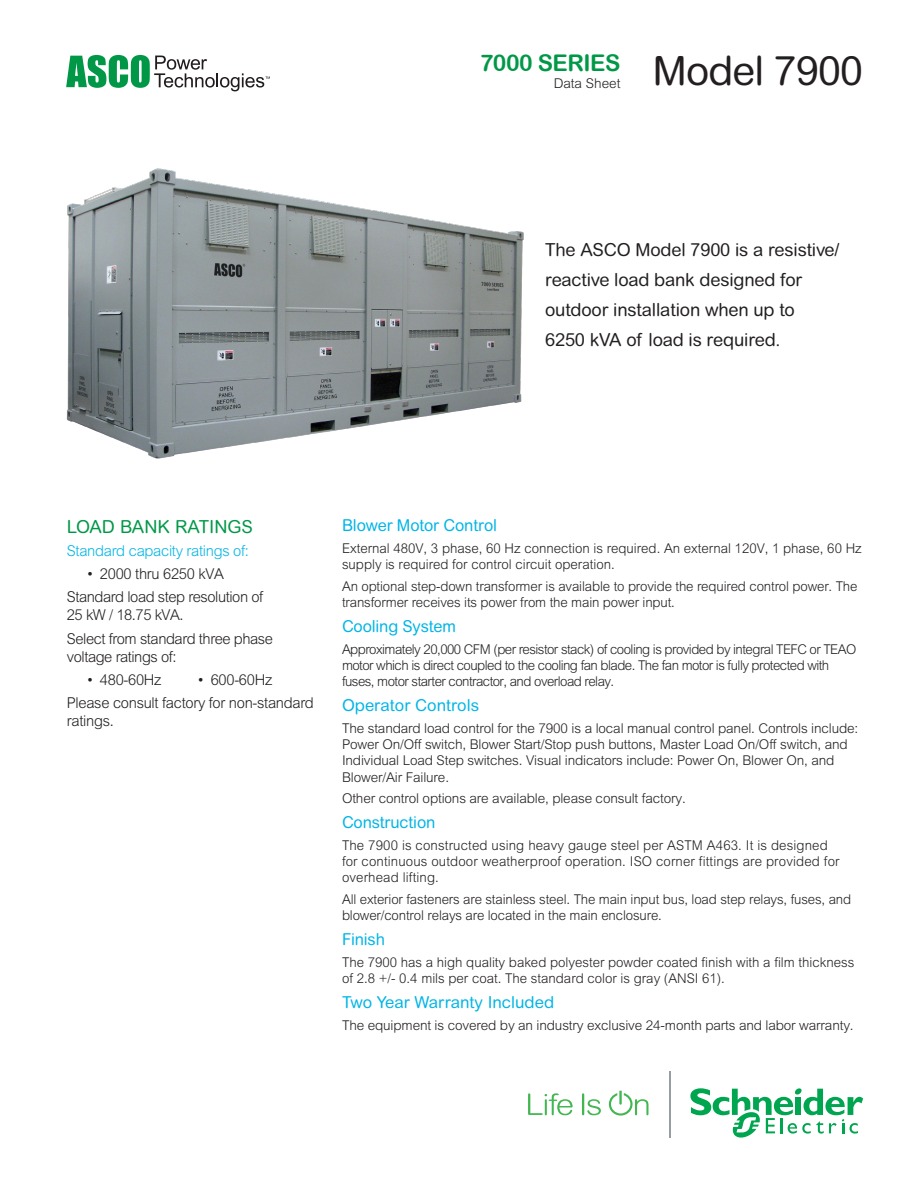
<style>
.page{position:relative;width:918px;height:1188px;background:#fff}
.page>*{position:absolute;margin:0;border:0;box-sizing:border-box;transform-origin:0 0}
.Data_sheet_2nd_SUBHE{font:40.5px "Arial Rounded MT Pro";letter-spacing:-.02em;color:#231f20}
.Data_sheet_2nd_SUBHE-2{font:22.95px "Arial Rounded MT Bold";letter-spacing:-.02em;color:#009847}
.Data_sheet_SUBHEAD{font:18px/30px "Arial Rounded MT Pro";letter-spacing:-.01em;color:#231f20}
.Data_sheet_2nd_SUBHE-3{font:18px "Arial Rounded MT Pro";color:#009847}
.Front_Page-Body-EB{font:16.5px "Arial Rounded MT Pro";letter-spacing:-.01em;color:#00b5e6}
.Back_Page-Body-EB{font:16.5px "Arial Rounded MT Pro";color:#00b5e6}
.Data_sheet_2nd_SUBHE-4{font:300 15px/18px "Arial MT Pro";letter-spacing:-.03em;color:#231f20}
.Back_Page-Body-EB-2{font:300 15px/18px "Arial MT Pro";letter-spacing:-.02em;color:#231f20}
.Data_sheet_2nd_SUBHE-5{font:300 15px "Arial MT Pro";letter-spacing:-.02em;color:#00b5e6}
.Front_Page-Body-EB-2{font:300 13.5px/16.2px "Arial MT Pro";letter-spacing:-.01em;color:#231f20}
.Back_Page-Body-EB-3{font:300 13.5px/16.2px "Arial MT Pro";letter-spacing:-.01em;color:#231f20}
.Front_Page-Body-EB-3{font:300 13.5px/16.2px "Arial MT Pro";letter-spacing:-.04em;color:#231f20}
.Front_Page-Body-EB-4{font:300 13.5px/16.2px "Arial MT Pro";letter-spacing:.01em;color:#231f20}
.Data_sheet_2nd_SUBHE-6{font:300 13.5px "Arial MT Pro";color:#231f20}
</style>
<div class="page">
<img style="left:66px;top:168px;width:458px;height:291px">
<svg style="left:528px;top:1093px;width:45px;height:22px"></svg>
<svg style="left:582px;top:1093px;width:19px;height:22px"></svg>
<svg style="left:609px;top:1091px;width:39px;height:25px"></svg>
<svg style="left:690px;top:1088px;width:173px;height:50px"></svg>
<hr style="left:669px;top:1071px;width:1px;height:67px;background:#959ea4">
<svg style="left:66px;top:55px;width:204px;height:36px"></svg>
<p class="Data_sheet_2nd_SUBHE-2" style="left:480px;top:50px;width:142px">7000 SERIES</p>
<p class="Data_sheet_2nd_SUBHE-6" style="left:554px;top:75px;width:68px">Data Sheet</p>
<p class="Data_sheet_2nd_SUBHE" style="left:653px;top:47px;width:212px">Model 7900</p>
<p class="Data_sheet_SUBHEAD" style="left:545px;top:236px;width:296px">The ASCO Model 7900 is a resistive/ reactive load bank designed for outdoor installation when up to<br>6250 kVA of load is required.</p>
<p class="Data_sheet_2nd_SUBHE-3" style="left:67px;top:516px;width:188px">LOAD BANK RATINGS</p>
<p class="Data_sheet_2nd_SUBHE-5" style="left:67px;top:541px;width:184px">Standard capacity ratings of:</p>
<p class="Data_sheet_2nd_SUBHE-4" style="left:86px;top:565px;width:139px">• 2000 thru 6250 kVA</p>
<p class="Data_sheet_2nd_SUBHE-4" style="left:67px;top:588px;width:198px">Standard load step resolution of<br>25 kW / 18.75 kVA.</p>
<p class="Data_sheet_2nd_SUBHE-4" style="left:67px;top:630px;width:208px">Select from standard three phase voltage ratings of:</p>
<p class="Data_sheet_2nd_SUBHE-4" style="left:86px;top:671px;width:77px">• 480-60Hz</p>
<p class="Data_sheet_2nd_SUBHE-4" style="left:197px;top:671px;width:77px">• 600-60Hz</p>
<p class="Back_Page-Body-EB-2" style="left:67px;top:694px;width:249px">Please consult factory for non-standard ratings.</p>
<p class="Front_Page-Body-EB" style="left:342px;top:516px;width:157px">Blower Motor Control</p>
<p class="Front_Page-Body-EB-2" style="left:342px;top:541px;width:521px">External 480V, 3 phase, 60 Hz connection is required. An external 120V, 1 phase, 60 Hz supply is required for control circuit operation.</p>
<p class="Front_Page-Body-EB-2" style="left:342px;top:578px;width:517px">An optional step-down transformer is available to provide the required control power. The transformer receives its power from the main power input.</p>
<p class="Front_Page-Body-EB" style="left:342px;top:617px;width:115px">Cooling System</p>
<p class="Front_Page-Body-EB-3" style="left:342px;top:641px;width:516px">Approximately 20,000 CFM (per resistor stack) of cooling is provided by integral TEFC or TEAO motor which is direct coupled to the cooling fan blade. The fan motor is fully protected with fuses, motor starter contractor, and overload relay.</p>
<p class="Back_Page-Body-EB" style="left:342px;top:696px;width:139px">Operator Controls</p>
<p class="Back_Page-Body-EB-3" style="left:342px;top:721px;width:518px">The standard load control for the 7900 is a local manual control panel. Controls include:<br>Power On/Off switch, Blower Start/Stop push buttons, Master Load On/Off switch, and Individual Load Step switches. Visual indicators include: Power On, Blower On, and Blower/Air Failure.</p>
<p class="Back_Page-Body-EB-3" style="left:342px;top:791px;width:345px">Other control options are available, please consult factory.</p>
<p class="Front_Page-Body-EB" style="left:342px;top:813px;width:95px">Construction</p>
<p class="Front_Page-Body-EB-4" style="left:342px;top:838px;width:499px">The 7900 is constructed using heavy gauge steel per ASTM A463. It is designed for continuous outdoor weatherproof operation. ISO corner fittings are provided for overhead lifting.</p>
<p class="Front_Page-Body-EB-2" style="left:342px;top:892px;width:511px">All exterior fasteners are stainless steel. The main input bus, load step relays, fuses, and blower/control relays are located in the main enclosure.</p>
<p class="Front_Page-Body-EB" style="left:342px;top:930px;width:44px">Finish</p>
<p class="Front_Page-Body-EB-2" style="left:342px;top:955px;width:514px">The 7900 has a high quality baked polyester powder coated finish with a film thickness of 2.8 +/- 0.4 mils per coat. The standard color is gray (ANSI 61).</p>
<p class="Back_Page-Body-EB" style="left:342px;top:993px;width:214px">Two Year Warranty Included</p>
<p class="Back_Page-Body-EB-3" style="left:342px;top:1018px;width:513px">The equipment is covered by an industry exclusive 24-month parts and labor warranty.</p>
</div>
